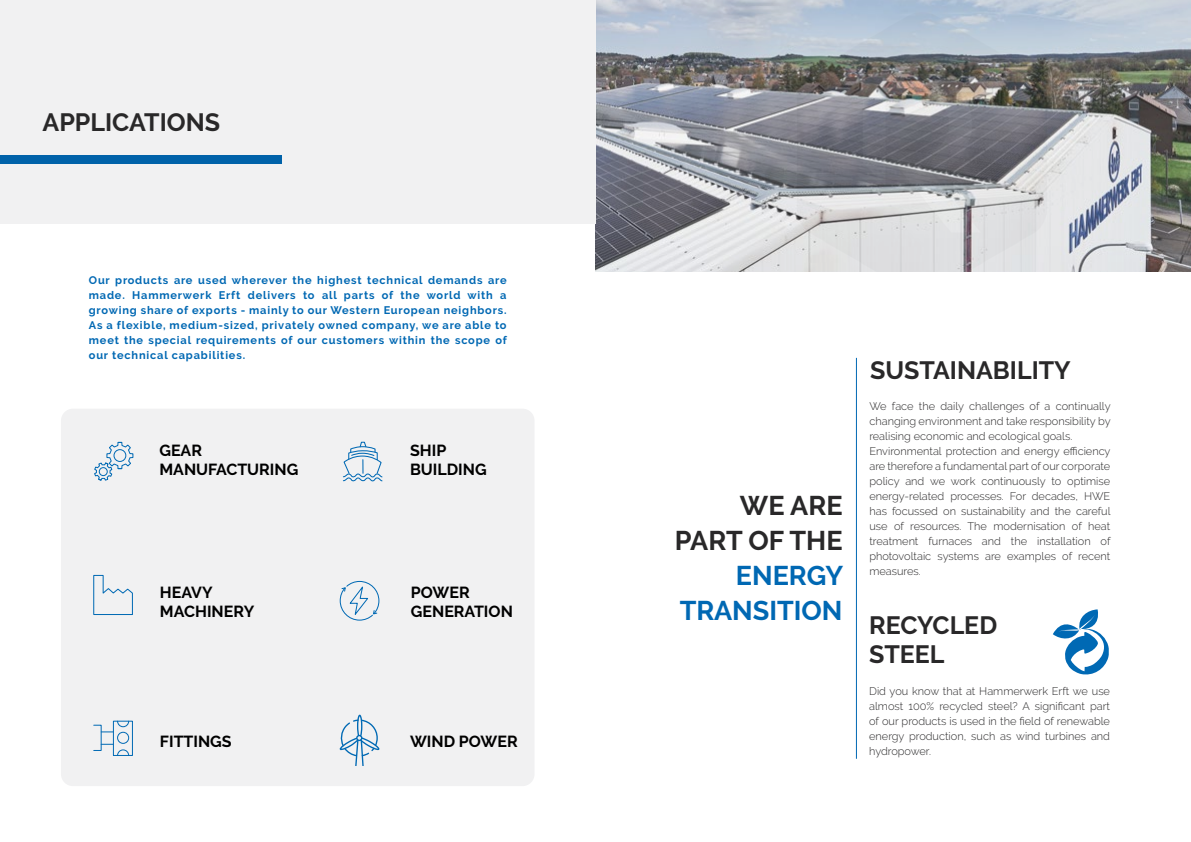
<style>
.page{position:relative;width:1191px;height:842px;background:#fff}
.page>*{position:absolute;margin:0;border:0;box-sizing:border-box;transform-origin:0 0}
.t1{font:700 27px/35px "Raleway";color:#0068b3;text-align:right}
.t2{font:700 27px/35px "Raleway";color:#292829;text-align:right}
.t3{font:700 25px/29px "Raleway";color:#292829}
.t4{font:700 16px/19.2px "Raleway";color:#000}
.t5{font:300 11px/15px "Raleway";color:#292829}
.t6{font:700 11px/15px "Raleway";letter-spacing:.075em;color:#0068b3;text-align:justify}
</style>
<div class="page">
<svg style="left:1053px;top:609px;width:56px;height:66px"></svg>
<svg style="left:595px;top:0;width:596px;height:271px"></svg>
<hr style="left:856px;top:358px;width:1px;height:401px;background:#0068b3">
<div style="left:0;top:0;width:595px;height:224px;background:#f1f1f2"></div>
<div style="left:61px;top:409px;width:473px;height:377px;background:#f1f1f2;border-radius:12px"></div>
<div style="left:0;top:155px;width:282px;height:8px;background:#0062a9"></div>
<svg style="left:343px;top:441px;width:40px;height:41px"></svg>
<svg style="left:94px;top:441px;width:40px;height:40px"></svg>
<div style="left:99px;top:467px;width:9px;height:9px;border:1px solid #0069b4;border-radius:50%"></div>
<svg style="left:339px;top:714px;width:41px;height:51px"></svg>
<svg style="left:339px;top:580px;width:41px;height:41px"></svg>
<div style="left:113px;top:721px;width:20px;height:35px;border:1px solid #0069b4"></div>
<div style="left:117px;top:732px;width:12px;height:12px;border:1px solid #0069b4;border-radius:50%"></div>
<svg style="left:101px;top:744px;width:29px;height:12px"></svg>
<svg style="left:101px;top:720px;width:29px;height:12px"></svg>
<svg style="left:93px;top:574px;width:40px;height:41px"></svg>
<h2 class="t3" style="left:43px;top:108px;width:179px">APPLICATIONS</h2>
<p class="t6" style="left:89px;top:273px;width:419px">Our products are used wherever the highest technical demands are made. Hammerwerk Erft delivers to all parts of the world with a growing share of exports - mainly to our Western European neighbors.<br>As a flexible, medium-sized, privately owned company, we are able to meet the special requirements of our customers within the scope of our technical capabilities.</p>
<h3 class="t4" style="left:159px;top:441px;width:140px">GEAR<br>MANUFACTURING</h3>
<h3 class="t4" style="left:410px;top:440px;width:78px">SHIP<br>BUILDING</h3>
<h3 class="t4" style="left:160px;top:582px;width:96px">HEAVY<br>MACHINERY</h3>
<h3 class="t4" style="left:411px;top:582px;width:103px">POWER<br>GENERATION</h3>
<h3 class="t4" style="left:160px;top:732px;width:73px">FITTINGS</h3>
<h3 class="t4" style="left:410px;top:732px;width:109px">WIND POWER</h3>
<h1 class="t2" style="left:674px;top:488px;width:169px">WE ARE<br>PART OF THE</h1>
<h1 class="t1" style="left:679px;top:558px;width:165px">ENERGY<br>TRANSITION</h1>
<h2 class="t3" style="left:870px;top:355px;width:202px">SUSTAINABILITY</h2>
<p class="t5" style="left:869px;top:398px;width:243px">We face the daily challenges of a continually changing environment and take responsibility by realising economic and ecological goals.<br>Environmental protection and energy efficiency are therefore a fundamental part of our corporate policy and we work continuously to optimise energy-related processes. For decades, HWE has focussed on sustainability and the careful use of resources. The modernisation of heat treatment furnaces and the installation of photovoltaic systems are examples of recent measures.</p>
<h2 class="t3" style="left:869px;top:610px;width:130px">RECYCLED<br>STEEL</h2>
<p class="t5" style="left:869px;top:683px;width:242px;text-align:justify">Did you know that at Hammerwerk Erft we use almost 100% recycled steel? A significant part of our products is used in the field of renewable energy production, such as wind turbines and hydropower.</p>
</div>
